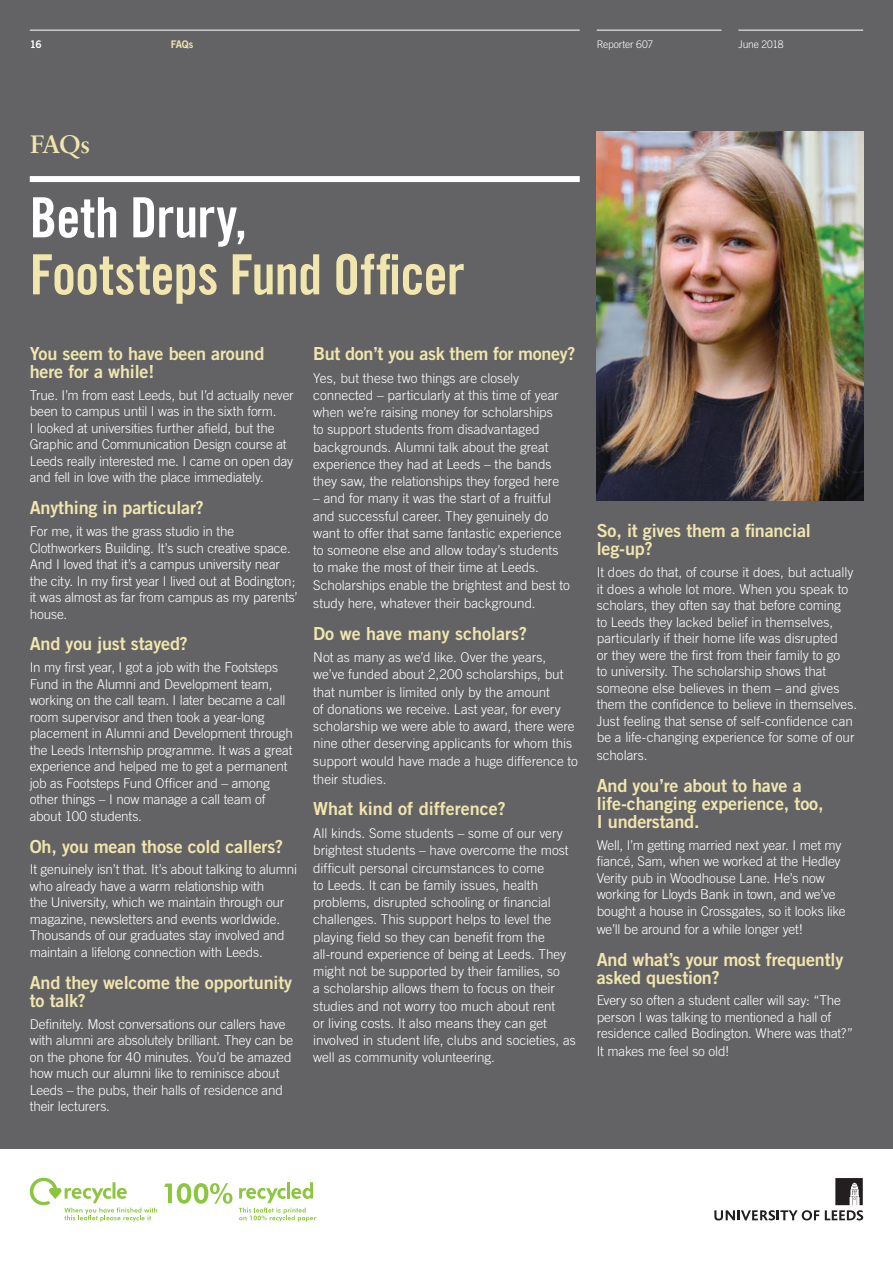
<style>
.page{position:relative;width:893px;height:1263px;background:#fff}
.page>*{position:absolute;margin:0;border:0;box-sizing:border-box;transform-origin:0 0}
.t1{font:55.5px "Trade Gothic Bold Cond Twenty";letter-spacing:-.015em;color:#f1e6ad}
.t2{font:55.5px "Trade Gothic Bold Cond Twenty";letter-spacing:-.005em;color:#fff}
.t3{font:27px "Sabon Semi Bold PL";color:#f1e6ad}
.t4{font:18px/18px "Trade Gothic Bold Two";letter-spacing:-.01em;color:#f1e6ad}
.t5{font:300 13.5px/16.5px "Trade Gothic";letter-spacing:-.005em;color:#fff}
.t6{font:300 10.5px "Trade Gothic";letter-spacing:-.015em;color:#fff}
.t7{font:10.5px "Trade Gothic Bold Two";color:#f1e6ad}
.t8{font:10.5px "Trade Gothic Bold Two";color:#fff}
</style>
<div class="page">
<div style="left:0;top:0;width:893px;height:1148px;background:#636366"></div>
<img style="left:597px;top:132px;width:266px;height:369px">
<svg style="left:714px;top:1178px;width:149px;height:42px"></svg>
<svg style="left:30px;top:1178px;width:127px;height:43px"></svg>
<svg style="left:239px;top:1182px;width:77px;height:39px"></svg>
<svg style="left:164px;top:1183px;width:68px;height:21px"></svg>
<hr style="left:30px;top:30px;width:550px;height:1px;background:#fff">
<hr style="left:597px;top:30px;width:124px;height:1px;background:#fff">
<hr style="left:738px;top:30px;width:125px;height:1px;background:#fff">
<div style="left:30px;top:176px;width:550px;height:6px;background:#fff"></div>
<p class="t8" style="left:30px;top:37px;width:13px">16</p>
<p class="t7" style="left:171px;top:37px;width:24px">FAQs</p>
<p class="t6" style="left:597px;top:38px;width:58px">Reporter 607</p>
<p class="t6" style="left:738px;top:38px;width:47px">June 2018</p>
<h2 class="t3" style="left:30px;top:127px;width:62px">FAQs</h2>
<h1 class="t2" style="left:30px;top:184px;width:219px">Beth Drury,</h1>
<h1 class="t1" style="left:30px;top:241px;width:436px">Footsteps Fund Officer</h1>
<h3 class="t4" style="left:30px;top:344px;width:236px">You seem to have been around here for a while!</h3>
<p class="t5" style="left:30px;top:387px;width:265px">True. I’m from east Leeds, but I’d actually never been to campus until I was in the sixth form.<br>I looked at universities further afield, but the Graphic and Communication Design course at Leeds really interested me. I came on open day and fell in love with the place immediately.</p>
<h3 class="t4" style="left:30px;top:498px;width:176px">Anything in particular?</h3>
<p class="t5" style="left:30px;top:523px;width:269px">For me, it was the grass studio in the Clothworkers Building. It’s such creative space.<br>And I loved that it’s a campus university near the city. In my first year I lived out at Bodington; it was almost as far from campus as my parents’ house.</p>
<h3 class="t4" style="left:30px;top:635px;width:160px">And you just stayed?</h3>
<p class="t5" style="left:30px;top:659px;width:265px">In my first year, I got a job with the Footsteps Fund in the Alumni and Development team, working on the call team. I later became a call room supervisor and then took a year-long placement in Alumni and Development through the Leeds Internship programme. It was a great experience and helped me to get a permanent job as Footsteps Fund Officer and – among other things – I now manage a call team of about 100 students.</p>
<h3 class="t4" style="left:30px;top:837px;width:255px">Oh, you mean those cold callers?</h3>
<p class="t5" style="left:30px;top:861px;width:269px">It genuinely isn’t that. It’s about talking to alumni who already have a warm relationship with<br>the University, which we maintain through our magazine, newsletters and events worldwide.<br>Thousands of our graduates stay involved and maintain a lifelong connection with Leeds.</p>
<h3 class="t4" style="left:30px;top:973px;width:264px">And they welcome the opportunity to talk?</h3>
<p class="t5" style="left:30px;top:1015px;width:265px">Definitely. Most conversations our callers have with alumni are absolutely brilliant. They can be on the phone for 40 minutes. You’d be amazed how much our alumni like to reminisce about Leeds – the pubs, their halls of residence and their lecturers.</p>
<h3 class="t4" style="left:313px;top:344px;width:264px">But don’t you ask them for money?</h3>
<p class="t5" style="left:313px;top:369px;width:247px;line-height:17.2px">Yes, but these two things are closely connected – particularly at this time of year when we’re raising money for scholarships to support students from disadvantaged backgrounds. Alumni talk about the great experience they had at Leeds – the bands they saw, the relationships they forged here</p>
<p class="t5" style="left:313px;top:490px;width:258px;line-height:17.4px">– and for many it was the start of a fruitful and successful career. They genuinely do want to offer that same fantastic experience to someone else and allow today’s students to make the most of their time at Leeds.<br>Scholarships enable the brightest and best to study here, whatever their background.</p>
<h3 class="t4" style="left:313px;top:624px;width:215px">Do we have many scholars?</h3>
<p class="t5" style="left:313px;top:648px;width:266px;line-height:17.4px">Not as many as we’d like. Over the years, we’ve funded about 2,200 scholarships, but that number is limited only by the amount<br>of donations we receive. Last year, for every scholarship we were able to award, there were nine other deserving applicants for whom this support would have made a huge difference to their studies.</p>
<h3 class="t4" style="left:313px;top:800px;width:194px">What kind of difference?</h3>
<p class="t5" style="left:313px;top:824px;width:264px;line-height:17.2px">All kinds. Some students – some of our very brightest students – have overcome the most difficult personal circumstances to come<br>to Leeds. It can be family issues, health problems, disrupted schooling or financial challenges. This support helps to level the playing field so they can benefit from the all-round experience of being at Leeds. They might not be supported by their families, so<br>a scholarship allows them to focus on their studies and not worry too much about rent<br>or living costs. It also means they can get involved in student life, clubs and societies, as well as community volunteering.</p>
<h3 class="t4" style="left:597px;top:521px;width:216px">So, it gives them a financial leg-up?</h3>
<p class="t5" style="left:597px;top:564px;width:262px">It does do that, of course it does, but actually it does a whole lot more. When you speak to scholars, they often say that before coming<br>to Leeds they lacked belief in themselves, particularly if their home life was disrupted<br>or they were the first from their family to go<br>to university. The scholarship shows that someone else believes in them – and gives them the confidence to believe in themselves.<br>Just feeling that sense of self-confidence can be a life-changing experience for some of our</p>
<p class="t5" style="left:597px;top:747px;width:52px">scholars.</p>
<h3 class="t4" style="left:597px;top:776px;width:228px">And you’re about to have a life-changing experience, too,<br>I understand.</h3>
<p class="t5" style="left:597px;top:836px;width:250px">Well, I’m getting married next year. I met my fiancé, Sam, when we worked at the Hedley Verity pub in Woodhouse Lane. He’s now working for Lloyds Bank in town, and we’ve bought a house in Crossgates, so it looks like</p>
<p class="t5" style="left:597px;top:920px;width:207px">we’ll be around for a while longer yet!</p>
<h3 class="t4" style="left:597px;top:950px;width:248px">And what’s your most frequently asked question?</h3>
<p class="t5" style="left:597px;top:992px;width:258px">Every so often a student caller will say: “The person I was talking to mentioned a hall of residence called Bodington. Where was that?”</p>
<p class="t5" style="left:597px;top:1043px;width:134px">It makes me feel so old!</p>
</div>
